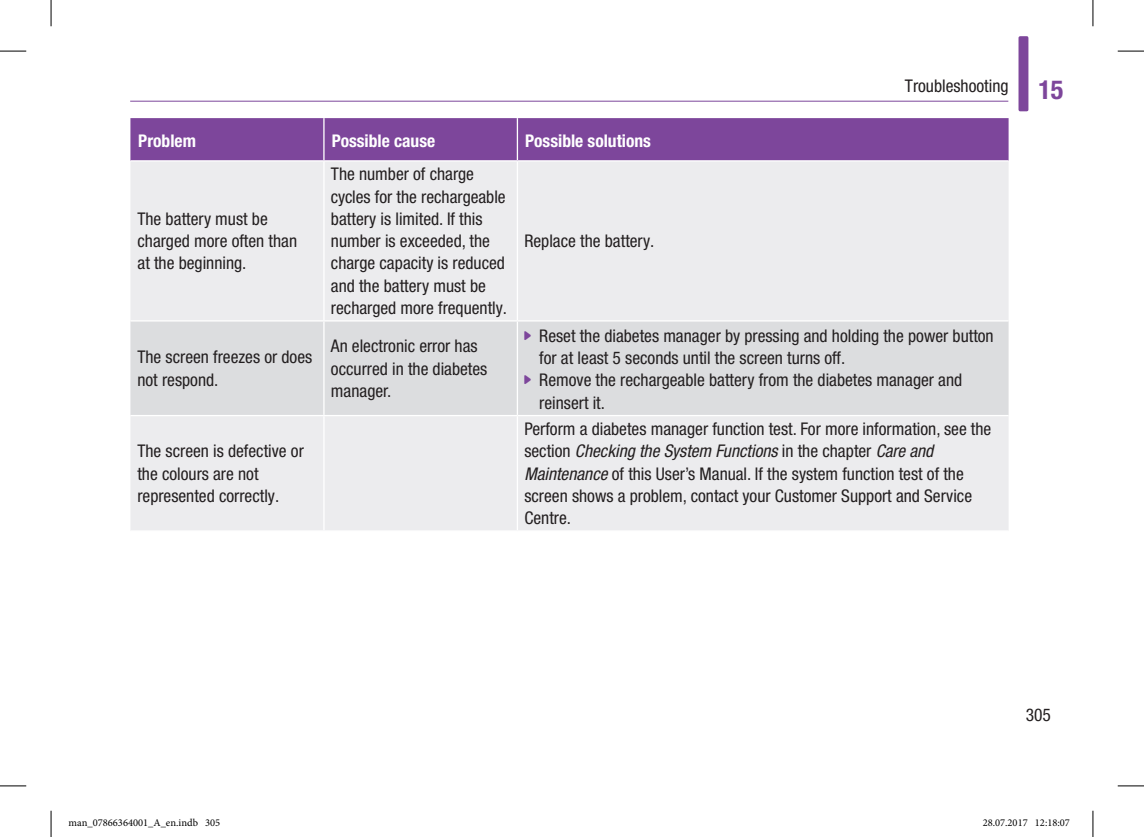
<style>
.page{position:relative;width:1144px;height:837px;background:#fff}
.page>*{position:absolute;margin:0;border:0;box-sizing:border-box;transform-origin:0 0}
.t1{font:condensed 17.5px/22.2px "Helvetica Neue LTW1 G";color:#231f20}
.t2{font:700 condensed 17.5px "Helvetica Neue LTW1 G";color:#fff}
.t3{font:10.5px "Minion Pro";color:#000}
.s1{font-weight:700;font-size:26.25px;color:#7d469b}
.s2{font-family:"Labeling Font V";font-stretch:normal;color:#7d469b}
.s3{font-style:italic}
</style>
<div class="page">
<hr style="left:130px;top:101px;width:878px;height:1px;background:#7d469b">
<div style="left:1018px;top:36px;width:10px;height:75px;background:#7d469b;border-radius:2px"></div>
<div style="left:130px;top:118px;width:878px;height:42px;background:#7d469b"></div>
<div style="left:130px;top:162px;width:878px;height:368px;background:#ececee"></div>
<div style="left:130px;top:321px;width:878px;height:94px;background:#dcdddf"></div>
<hr style="left:323px;top:118px;width:2px;height:42px;background:#fff">
<hr style="left:517px;top:118px;width:1px;height:42px;background:#fff">
<hr style="left:323px;top:161px;width:2px;height:159px;background:#fff">
<hr style="left:517px;top:161px;width:1px;height:159px;background:#fff">
<hr style="left:130px;top:320px;width:194px;height:1px;background:#fff">
<hr style="left:324px;top:320px;width:193px;height:1px;background:#fff">
<hr style="left:323px;top:321px;width:2px;height:94px;background:#fff">
<hr style="left:517px;top:320px;width:491px;height:1px;background:#fff">
<hr style="left:517px;top:321px;width:1px;height:94px;background:#fff">
<hr style="left:130px;top:415px;width:194px;height:1px;background:#fff">
<hr style="left:324px;top:415px;width:193px;height:1px;background:#fff">
<hr style="left:323px;top:416px;width:2px;height:114px;background:#fff">
<hr style="left:517px;top:415px;width:491px;height:1px;background:#fff">
<hr style="left:517px;top:416px;width:1px;height:114px;background:#fff">
<svg style="left:0;top:51px;width:26px;height:1px"></svg>
<svg style="left:1118px;top:51px;width:26px;height:1px"></svg>
<svg style="left:0;top:785px;width:26px;height:1px"></svg>
<svg style="left:1118px;top:785px;width:26px;height:1px"></svg>
<svg style="left:51px;top:0;width:1px;height:26px"></svg>
<svg style="left:51px;top:810px;width:1px;height:26px"></svg>
<svg style="left:1092px;top:0;width:1px;height:26px"></svg>
<svg style="left:1092px;top:810px;width:1px;height:26px"></svg>
<p class="t2" style="left:138px;top:130px;width:59px">Problem</p>
<p class="t2" style="left:332px;top:130px;width:105px">Possible cause</p>
<p class="t2" style="left:525px;top:130px;width:127px">Possible solutions</p>
<p class="t1" style="left:137px;top:208px;width:161px">The battery must be charged more often than at the beginning.</p>
<p class="t1" style="left:331px;top:163px;width:178px">The number of charge cycles for the rechargeable battery is limited. If this number is exceeded, the charge capacity is reduced and the battery must be recharged more frequently.</p>
<p class="t1" style="left:524px;top:230px;width:132px">Replace the battery.</p>
<p class="t1" style="left:905px;top:75px;width:160px">Troubleshooting <span class="s1">15</span></p>
<p class="t1" style="left:137px;top:346px;width:176px">The screen freezes or does not respond.</p>
<p class="t1" style="left:331px;top:335px;width:158px">An electronic error has occurred in the diabetes manager.</p>
<p class="t1" style="left:137px;top:440px;width:168px">The screen is defective or the colours are not represented correctly.</p>
<p class="t1" style="left:524px;top:324px;width:471px"><span class="s2">j</span> Reset the diabetes manager by pressing and holding the power button</p>
<p class="t1" style="left:539px;top:346px;width:307px">for at least 5 seconds until the screen turns off.</p>
<p class="t1" style="left:524px;top:369px;width:439px"><span class="s2">j</span> Remove the rechargeable battery from the diabetes manager and</p>
<p class="t1" style="left:539px;top:391px;width:67px">reinsert it.</p>
<p class="t1" style="left:524px;top:418px;width:468px">Perform a diabetes manager function test. For more information, see the section <span class="s3">Checking the System Functions</span> in the chapter <span class="s3">Care and Maintenance</span> of this User’s Manual. If the system function test of the screen shows a problem, contact your Customer Support and Service Centre.</p>
<p class="t1" style="left:1026px;top:704px;width:27px">305</p>
<p class="t3" style="left:69px;top:815px;width:153px">man_07866364001_A_en.indb 305</p>
<p class="t3" style="left:983px;top:815px;width:89px">28.07.2017 12:18:07</p>
</div>
